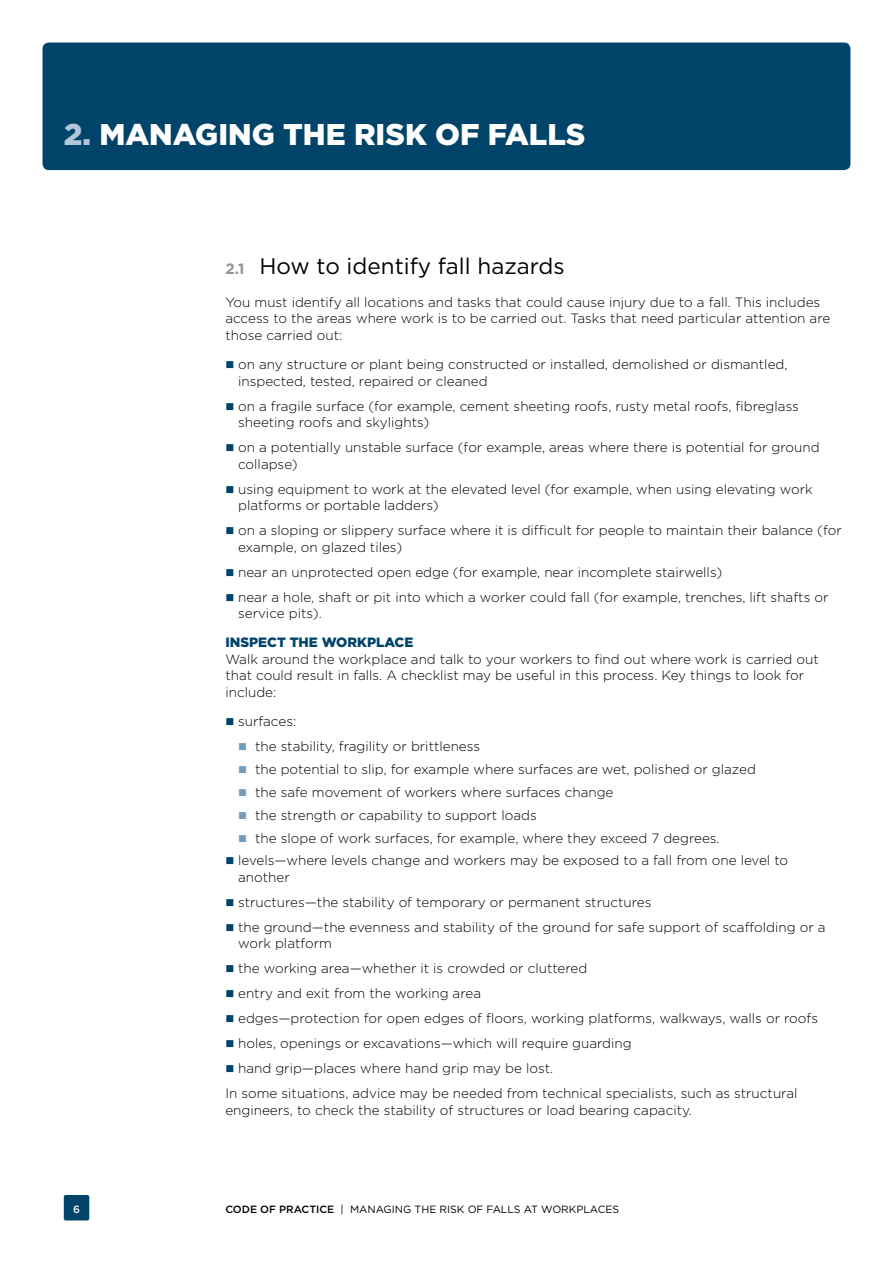
<style>
.page{position:relative;width:893px;height:1263px;background:#fff}
.page>*{position:absolute;margin:0;border:0;box-sizing:border-box;transform-origin:0 0}
.Header_1{font:900 30px "Gotham";color:#fff}
.Header_2{font:22.5px "Gotham";color:#000}
.Body_copy{font:300 13.5px/16.5px "Gotham";color:#000}
.Header_3{font:900 13.5px "Gotham";color:#00446a}
.t1{font:10.5px "Gotham";color:#000}
.Body_copy-2{font:500 10.5px "Gotham";color:#fff}
.s1{color:#b1c6da}
.s2{font-weight:700;font-size:15px;color:#939598}
.s3{font-weight:500}
</style>
<div class="page">
<div style="left:43px;top:43px;width:807px;height:127px;background:#00446a;border-radius:6px"></div>
<div style="left:64px;top:1195px;width:25px;height:25px;background:#00446a;border-radius:2px"></div>
<p class="Header_1" style="left:64px;top:116px;width:523px"><span class="s1">2.</span> MANAGING THE RISK OF FALLS</p>
<p class="Header_2" style="left:225px;top:252px;width:341px"><span class="s2">2.1</span> How to identify fall hazards</p>
<p class="Body_copy" style="left:225px;top:294px;width:606px">You must identify all locations and tasks that could cause injury due to a fall. This includes access to the areas where work is to be carried out. Tasks that need particular attention are those carried out:</p>
<p class="Body_copy" style="left:238px;top:356px;width:551px">on any structure or plant being constructed or installed, demolished or dismantled, inspected, tested, repaired or cleaned</p>
<p class="Body_copy" style="left:238px;top:398px;width:562px">on a fragile surface (for example, cement sheeting roofs, rusty metal roofs, fibreglass sheeting roofs and skylights)</p>
<p class="Body_copy" style="left:238px;top:439px;width:583px">on a potentially unstable surface (for example, areas where there is potential for ground collapse)</p>
<p class="Body_copy" style="left:238px;top:481px;width:576px">using equipment to work at the elevated level (for example, when using elevating work platforms or portable ladders)</p>
<p class="Body_copy" style="left:238px;top:522px;width:605px">on a sloping or slippery surface where it is difficult for people to maintain their balance (for example, on glazed tiles)</p>
<p class="Body_copy" style="left:238px;top:564px;width:486px">near an unprotected open edge (for example, near incomplete stairwells)</p>
<p class="Body_copy" style="left:238px;top:589px;width:592px">near a hole, shaft or pit into which a worker could fall (for example, trenches, lift shafts or service pits).</p>
<p class="Header_3" style="left:225px;top:634px;width:190px">INSPECT THE WORKPLACE</p>
<p class="Body_copy" style="left:225px;top:651px;width:595px">Walk around the workplace and talk to your workers to find out where work is carried out that could result in falls. A checklist may be useful in this process. Key things to look for include:</p>
<p class="Body_copy" style="left:238px;top:713px;width:60px">surfaces:</p>
<p class="Body_copy" style="left:255px;top:738px;width:227px">the stability, fragility or brittleness</p>
<p class="Body_copy" style="left:255px;top:761px;width:502px">the potential to slip, for example where surfaces are wet, polished or glazed</p>
<p class="Body_copy" style="left:255px;top:784px;width:360px">the safe movement of workers where surfaces change</p>
<p class="Body_copy" style="left:255px;top:806px;width:283px">the strength or capability to support loads</p>
<p class="Body_copy" style="left:255px;top:829px;width:466px">the slope of work surfaces, for example, where they exceed 7 degrees.</p>
<p class="Body_copy" style="left:238px;top:852px;width:552px">levels—where levels change and workers may be exposed to a fall from one level to another</p>
<p class="Body_copy" style="left:238px;top:894px;width:415px">structures—the stability of temporary or permanent structures</p>
<p class="Body_copy" style="left:238px;top:919px;width:589px">the ground—the evenness and stability of the ground for safe support of scaffolding or a work platform</p>
<p class="Body_copy" style="left:238px;top:960px;width:351px">the working area—whether it is crowded or cluttered</p>
<p class="Body_copy" style="left:238px;top:985px;width:244px">entry and exit from the working area</p>
<p class="Body_copy" style="left:238px;top:1010px;width:581px">edges—protection for open edges of floors, working platforms, walkways, walls or roofs</p>
<p class="Body_copy" style="left:238px;top:1035px;width:395px">holes, openings or excavations—which will require guarding</p>
<p class="Body_copy" style="left:238px;top:1060px;width:317px">hand grip—places where hand grip may be lost.</p>
<p class="Body_copy" style="left:225px;top:1085px;width:574px">In some situations, advice may be needed from technical specialists, such as structural engineers, to check the stability of structures or load bearing capacity.</p>
<p class="Body_copy-2" style="left:73px;top:1202px;width:8px">6</p>
<p class="t1" style="left:225px;top:1202px;width:395px"><span class="s3">CODE OF PRACTICE</span> | MANAGING THE RISK OF FALLS AT WORKPLACES</p>
</div>
